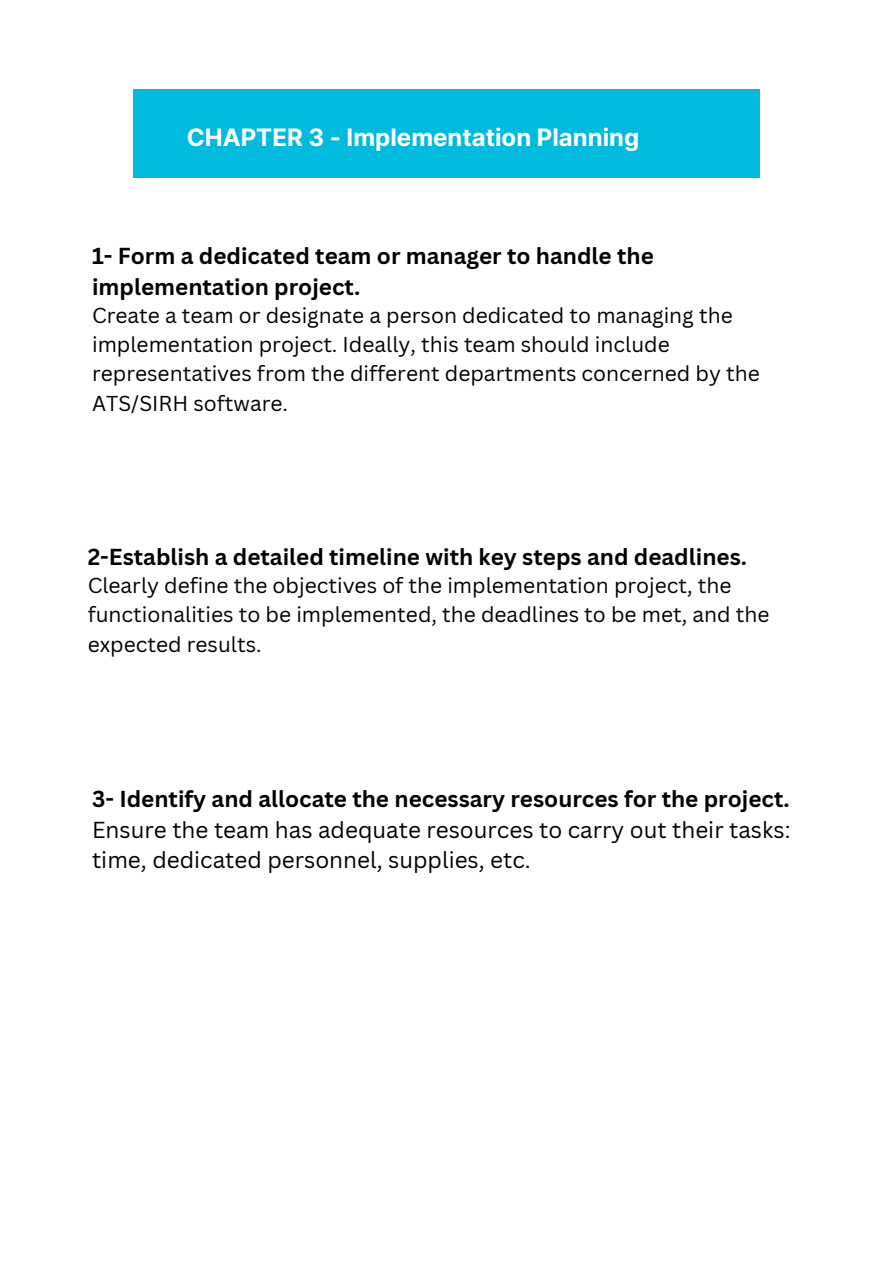
<style>
.page{position:relative;width:894px;height:1264px;background:#fff}
.page>*{position:absolute;margin:0;border:0;box-sizing:border-box;transform-origin:0 0}
.t1{font:700 24px "Inter";color:#fff}
.t2{font:22.5px/30.3px "Canva Sans";color:#000;text-align:justify}
.t3{font:700 22.5px/30.3px "Canva Sans";color:#000}
.t4{font:21px/29.2px "Canva Sans";color:#000}
.s1{font-weight:700}
</style>
<div class="page">
<div style="left:133px;top:89px;width:627px;height:89px;background:#01badd"></div>
<p class="t1" style="left:187px;top:123px;width:454px">CHAPTER 3 - Implementation Planning</p>
<p class="t3" style="left:92px;top:240px;width:563px">1- Form a dedicated team or manager to handle the implementation project.</p>
<p class="t4" style="left:92px;top:300px;width:669px">Create a team or designate a person dedicated to managing the implementation project. Ideally, this team should include representatives from the different departments concerned by the ATS/SIRH software.</p>
<h1 class="t3" style="left:88px;top:541px;width:660px">2-Establish a detailed timeline with key steps and deadlines.</h1>
<p class="t4" style="left:88px;top:570px;width:683px">Clearly define the objectives of the implementation project, the functionalities to be implemented, the deadlines to be met, and the expected results.</p>
<h2 class="t2" style="left:92px;top:783px;width:699px"><span class="s1">3- Identify and allocate the necessary resources for the project.<br></span>Ensure the team has adequate resources to carry out their tasks: time, dedicated personnel, supplies, etc.</h2>
</div>
